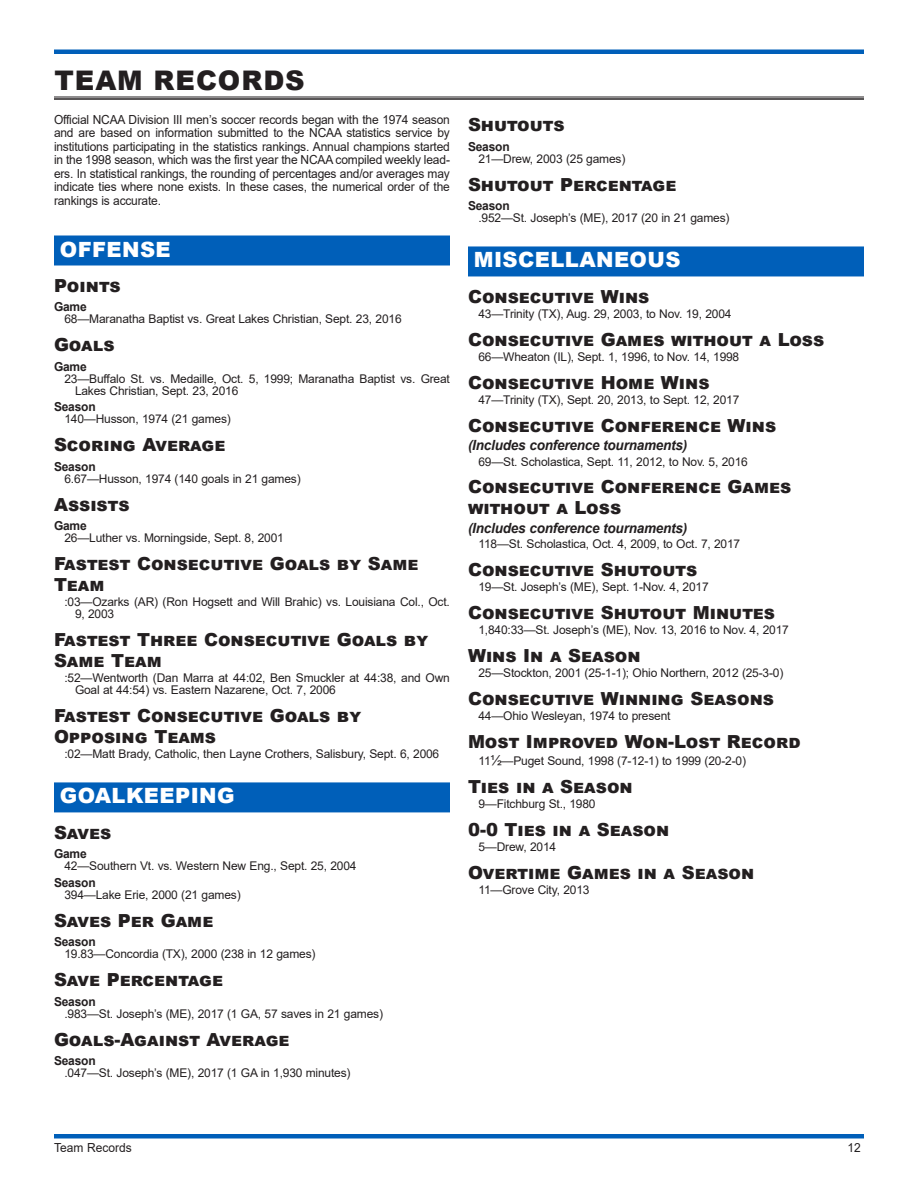
<style>
.page{position:relative;width:918px;height:1188px;background:#fff}
.page>*{position:absolute;margin:0;border:0;box-sizing:border-box;transform-origin:0 0}
.PageHead{font:900 27px "Arial";letter-spacing:.035em;color:#231f20}
.CategoryHead{font:900 21px "Arial";letter-spacing:.02em;color:#fff}
.Category{font:900 18px/21px "Arial";color:#231f20}
.Description{font:italic 700 14.1px "Arial";letter-spacing:-.015em;color:#231f20;scale:.96 1}
.Paragraph{font:12.45px/13.5px "Arial";letter-spacing:-.015em;color:#231f20;text-align:justify;scale:.96 1}
.Header_Left{font:700 12.3px "Arial";letter-spacing:-.015em;color:#231f20}
.Top_Stat{font:12px/12px "Arial";letter-spacing:-.015em;color:#231f20}
.s1{font-size:13.5px}
</style>
<div class="page">
<hr style="left:54px;top:1134px;width:810px;height:4px;background:#005fb9">
<hr style="left:54px;top:50px;width:810px;height:4px;background:#005fb9">
<hr style="left:54px;top:97px;width:810px;height:1px;background:#231f20">
<hr style="left:54px;top:98px;width:810px;height:2px;background:#231f20">
<div style="left:54px;top:236px;width:396px;height:28px;background:#005fb9"></div>
<div style="left:54px;top:237px;width:396px;height:29px;background:#005fb9"></div>
<div style="left:54px;top:782px;width:396px;height:29px;background:#005fb9"></div>
<div style="left:54px;top:784px;width:396px;height:28px;background:#005fb9"></div>
<div style="left:468px;top:246px;width:396px;height:29px;background:#005fb9"></div>
<div style="left:468px;top:248px;width:396px;height:28px;background:#005fb9"></div>
<p class="PageHead" style="left:54px;top:61px;width:252px">TEAM RECORDS</p>
<p class="Paragraph" style="left:54px;top:113px;width:414px">Official NCAA Division III men’s soccer records began with the 1974 season and are based on information submitted to the NCAA statistics service by institutions participating in the statistics rankings. Annual champions started in the 1998 season, which was the first year the NCAA compiled weekly lead&shy;ers. In statistical rankings, the rounding of percentages and/or averages may indicate ties where none exists. In these cases, the numerical order of the rankings is accurate.</p>
<p class="CategoryHead" style="left:60px;top:234px;width:113px">OFFENSE</p>
<p class="Category" style="left:54px;top:274px;width:68px">Points</p>
<p class="Header_Left" style="left:54px;top:299px;width:34px">Game</p>
<p class="Top_Stat" style="left:64px;top:313px;width:339px">68—Maranatha Baptist vs. Great Lakes Christian, Sept. 23, 2016</p>
<p class="Category" style="left:54px;top:334px;width:62px">Goals</p>
<p class="Header_Left" style="left:54px;top:358px;width:34px">Game</p>
<p class="Top_Stat" style="left:75px;top:373px;width:376px;text-indent:-10px">23—Buffalo St. vs. Medaille, Oct. 5, 1999; Maranatha Baptist vs. Great<br>Lakes Christian, Sept. 23, 2016</p>
<p class="Header_Left" style="left:54px;top:398px;width:43px">Season</p>
<p class="Top_Stat" style="left:64px;top:413px;width:168px">140—Husson, 1974 (21 games)</p>
<p class="Category" style="left:54px;top:434px;width:173px">Scoring Average</p>
<p class="Header_Left" style="left:54px;top:458px;width:43px">Season</p>
<p class="Top_Stat" style="left:64px;top:473px;width:238px">6.67—Husson, 1974 (140 goals in 21 games)</p>
<p class="Category" style="left:54px;top:493px;width:77px">Assists</p>
<p class="Header_Left" style="left:54px;top:517px;width:34px">Game</p>
<p class="Top_Stat" style="left:64px;top:532px;width:221px">26—Luther vs. Morningside, Sept. 8, 2001</p>
<p class="Category" style="left:54px;top:553px;width:366px">Fastest Consecutive Goals by Same<br>Team</p>
<p class="Top_Stat" style="left:75px;top:596px;width:376px;text-indent:-10px">:03—Ozarks (AR) (Ron Hogsett and Will Brahic) vs. Louisiana Col., Oct.<br>9, 2003</p>
<p class="Category" style="left:54px;top:629px;width:376px">Fastest Three Consecutive Goals by<br>Same Team</p>
<p class="Top_Stat" style="left:75px;top:672px;width:376px;text-indent:-10px">:52—Wentworth (Dan Marra at 44:02, Ben Smuckler at 44:38, and Own<br>Goal at 44:54) vs. Eastern Nazarene, Oct. 7, 2006</p>
<p class="Category" style="left:54px;top:705px;width:309px">Fastest Consecutive Goals by<br>Opposing Teams</p>
<p class="Top_Stat" style="left:64px;top:748px;width:376px">:02—Matt Brady, Catholic, then Layne Crothers, Salisbury, Sept. 6, 2006</p>
<p class="CategoryHead" style="left:60px;top:781px;width:176px">GOALKEEPING</p>
<p class="Category" style="left:54px;top:821px;width:59px">Saves</p>
<p class="Header_Left" style="left:54px;top:845px;width:34px">Game</p>
<p class="Top_Stat" style="left:64px;top:860px;width:294px">42—Southern Vt. vs. Western New Eng., Sept. 25, 2004</p>
<p class="Header_Left" style="left:54px;top:874px;width:43px">Season</p>
<p class="Top_Stat" style="left:64px;top:889px;width:178px">394—Lake Erie, 2000 (21 games)</p>
<p class="Category" style="left:54px;top:909px;width:161px">Saves Per Game</p>
<p class="Header_Left" style="left:54px;top:933px;width:43px">Season</p>
<p class="Top_Stat" style="left:64px;top:948px;width:253px">19.83—Concordia (TX), 2000 (238 in 12 games)</p>
<p class="Category" style="left:54px;top:969px;width:171px">Save Percentage</p>
<p class="Header_Left" style="left:54px;top:993px;width:43px">Season</p>
<p class="Top_Stat" style="left:64px;top:1008px;width:320px">.983—St. Joseph’s (ME), 2017 (1 GA, 57 saves in 21 games)</p>
<p class="Category" style="left:54px;top:1028px;width:237px">Goals-Against Average</p>
<p class="Header_Left" style="left:54px;top:1052px;width:43px">Season</p>
<p class="Top_Stat" style="left:64px;top:1067px;width:288px">.047—St. Joseph’s (ME), 2017 (1 GA in 1,930 minutes)</p>
<p class="Category" style="left:468px;top:114px;width:98px">Shutouts</p>
<p class="Header_Left" style="left:468px;top:138px;width:43px">Season</p>
<p class="Top_Stat" style="left:478px;top:153px;width:148px">21—Drew, 2003 (25 games)</p>
<p class="Category" style="left:468px;top:173px;width:210px">Shutout Percentage</p>
<p class="Header_Left" style="left:468px;top:197px;width:43px">Season</p>
<p class="Top_Stat" style="left:478px;top:212px;width:252px">.952—St. Joseph’s (ME), 2017 (20 in 21 games)</p>
<p class="CategoryHead" style="left:474px;top:245px;width:208px">MISCELLANEOUS</p>
<p class="Category" style="left:468px;top:285px;width:183px">Consecutive Wins</p>
<p class="Top_Stat" style="left:478px;top:308px;width:255px">43—Trinity (TX), Aug. 29, 2003, to Nov. 19, 2004</p>
<p class="Category" style="left:468px;top:328px;width:358px">Consecutive Games without a Loss</p>
<p class="Top_Stat" style="left:478px;top:351px;width:262px">66—Wheaton (IL), Sept. 1, 1996, to Nov. 14, 1998</p>
<p class="Category" style="left:468px;top:371px;width:243px">Consecutive Home Wins</p>
<p class="Top_Stat" style="left:478px;top:394px;width:262px">47—Trinity (TX), Sept. 20, 2013, to Sept. 12, 2017</p>
<p class="Category" style="left:468px;top:414px;width:310px">Consecutive Conference Wins</p>
<p class="Description" style="left:468px;top:436px;width:230px">(Includes conference tournaments)</p>
<p class="Top_Stat" style="left:478px;top:455px;width:271px">69—St. Scholastica, Sept. 11, 2012, to Nov. 5, 2016</p>
<p class="Category" style="left:468px;top:476px;width:325px">Consecutive Conference Games without a Loss</p>
<p class="Description" style="left:468px;top:518px;width:230px">(Includes conference tournaments)</p>
<p class="Top_Stat" style="left:478px;top:538px;width:263px">118—St. Scholastica, Oct. 4, 2009, to Oct. 7, 2017</p>
<p class="Category" style="left:468px;top:559px;width:231px">Consecutive Shutouts</p>
<p class="Top_Stat" style="left:478px;top:581px;width:232px">19—St. Joseph’s (ME), Sept. 1-Nov. 4, 2017</p>
<p class="Category" style="left:468px;top:602px;width:309px">Consecutive Shutout Minutes</p>
<p class="Top_Stat" style="left:478px;top:624px;width:312px">1,840:33—St. Joseph’s (ME), Nov. 13, 2016 to Nov. 4, 2017</p>
<p class="Category" style="left:468px;top:645px;width:174px">Wins In a Season</p>
<p class="Top_Stat" style="left:478px;top:667px;width:306px">25—Stockton, 2001 (25-1-1); Ohio Northern, 2012 (25-3-0)</p>
<p class="Category" style="left:468px;top:688px;width:308px">Consecutive Winning Seasons</p>
<p class="Top_Stat" style="left:478px;top:710px;width:194px">44—Ohio Wesleyan, 1974 to present</p>
<p class="Category" style="left:468px;top:731px;width:334px">Most Improved Won-Lost Record</p>
<p class="Top_Stat" style="left:478px;top:755px;width:269px">11<span class="s1">½</span>—Puget Sound, 1998 (7-12-1) to 1999 (20-2-0)</p>
<p class="Category" style="left:468px;top:775px;width:166px">Ties in a Season</p>
<p class="Top_Stat" style="left:478px;top:798px;width:119px">9—Fitchburg St., 1980</p>
<p class="Category" style="left:468px;top:818px;width:203px">0-0 Ties in a Season</p>
<p class="Top_Stat" style="left:478px;top:841px;width:79px">5—Drew, 2014</p>
<p class="Category" style="left:468px;top:861px;width:288px">Overtime Games in a Season</p>
<p class="Top_Stat" style="left:478px;top:884px;width:113px">11—Grove City, 2013</p>
<p class="Paragraph" style="left:54px;top:1141px;width:82px">Team Records</p>
<p class="Paragraph" style="left:848px;top:1141px;width:15px">12</p>
</div>
